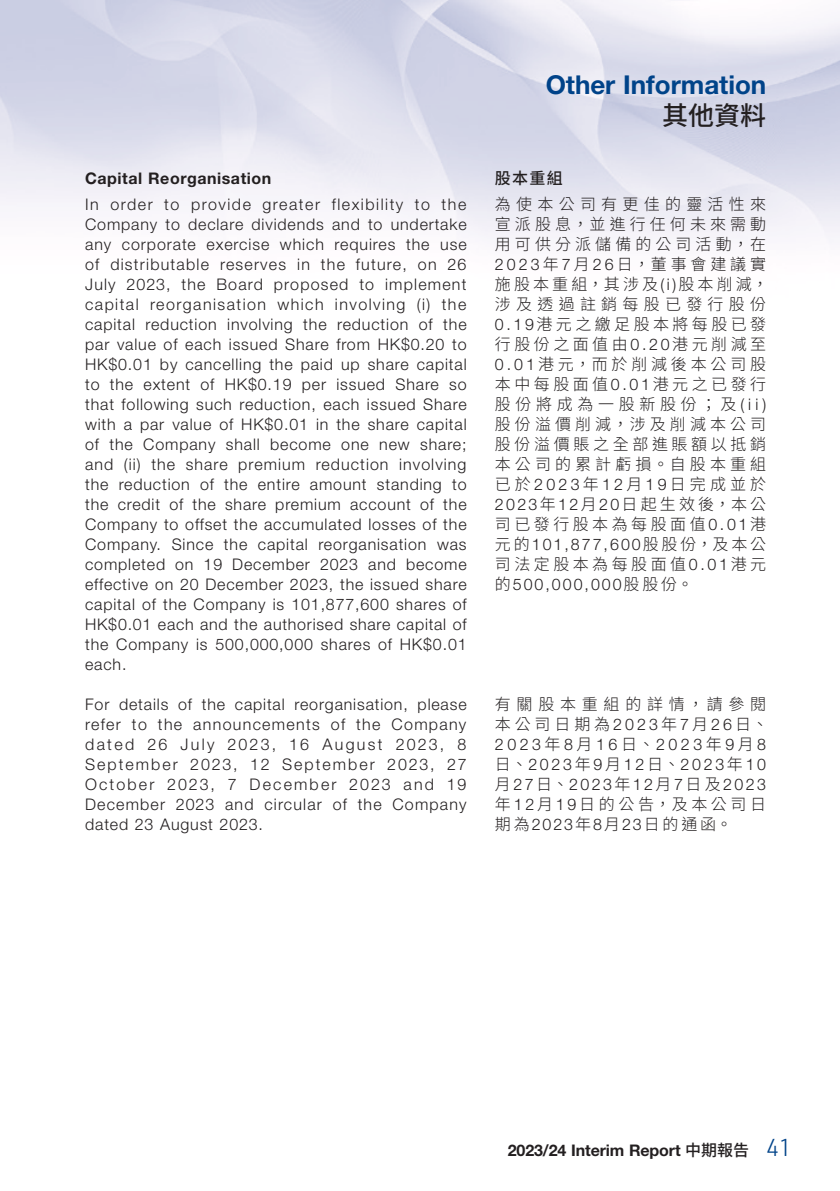
<style>
.page{position:relative;width:840px;height:1191px;background:#fff}
.page>*{position:absolute;margin:0;border:0;box-sizing:border-box;transform-origin:0 0}
.t1{font:700 26px "Helvetica Neue LT Std";color:#004389}
.t2{font:500 26px "Source Han Sans TC";color:#231f20}
.Body_Text{font:300 16px/20px "Helvetica Neue LT Std";letter-spacing:.055em;color:#231f20;text-align:justify}
.C_Body_Text{font:300 16px/20px "Source Han Sans TC";letter-spacing:.24em;color:#231f20}
.Heading_2{font:700 16px "Helvetica Neue LT Std";letter-spacing:-.005em;color:#231f20}
.Heading_2-2{font:700 16px "Helvetica Neue LT Std";letter-spacing:.035em;color:#231f20}
.C_Heading_2{font:500 16px "Source Han Sans TC";color:#231f20}
.s1{font-family:"Helvetica Neue LT Std"}
.s2{font-family:"Source Han Sans TC";font-weight:500}
.s3{font-family:"URWDIN";font-weight:300;font-size:24px;color:#004389}
</style>
<div class="page">
<p class="Heading_2-2" style="left:85px;top:169px;width:187px">Capital Reorganisation</p>
<p class="Body_Text" style="left:85px;top:194px;width:383px">In order to provide greater flexibility to the Company to declare dividends and to undertake any corporate exercise which requires the use of distributable reserves in the future, on 26<br>July 2023, the Board proposed to implement capital reorganisation which involving (i) the capital reduction involving the reduction of the par value of each issued Share from HK$0.20 to HK$0.01 by cancelling the paid up share capital to the extent of HK$0.19 per issued Share so that following such reduction, each issued Share with a par value of HK$0.01 in the share capital of the Company shall become one new share; and (ii) the share premium reduction involving the reduction of the entire amount standing to the credit of the share premium account of the Company to offset the accumulated losses of the Company. Since the capital reorganisation was completed on 19 December 2023 and become effective on 20 December 2023, the issued share capital of the Company is 101,877,600 shares of HK$0.01 each and the authorised share capital of the Company is 500,000,000 shares of HK$0.01 each.</p>
<p class="Body_Text" style="left:85px;top:694px;width:383px">For details of the capital reorganisation, please refer to the announcements of the Company dated 26 July 2023, 16 August 2023, 8<br>September 2023, 12 September 2023, 27<br>October 2023, 7 December 2023 and 19<br>December 2023 and circular of the Company dated 23 August 2023.</p>
<h1 class="t1" style="left:545px;top:68px;width:222px">Other Information</h1>
<h1 class="t2" style="left:662px;top:100px;width:105px">其他資料</h1>
<p class="C_Heading_2" style="left:494px;top:169px;width:69px">股本重組</p>
<p class="C_Body_Text" style="left:494px;top:194px;width:274px">為使本公司有更佳的靈活性來宣派股息，並進行任何未來需動用可供分派儲備的公司活動，在<br><span class="s1">2023</span>年<span class="s1">7</span>月<span class="s1">26</span>日，董事會建議實施股本重組，其涉及<span class="s1">(i)</span>股本削減，涉及透過註銷每股已發行股份<br><span class="s1">0.19</span>港元之繳足股本將每股已發行股份之面值由<span class="s1">0.20</span>港元削減至<br><span class="s1">0.01</span>港元，而於削減後本公司股本中每股面值<span class="s1">0.01</span>港元之已發行股份將成為一股新股份；及<span class="s1">(ii)</span>股份溢價削減，涉及削減本公司股份溢價賬之全部進賬額以抵銷本公司的累計虧損。自股本重組已於<span class="s1">2023</span>年<span class="s1">12</span>月<span class="s1">19</span>日完成並於<br><span class="s1">2023</span>年<span class="s1">12</span>月<span class="s1">20</span>日起生效後，本公司已發行股本為每股面值<span class="s1">0.01</span>港元的<span class="s1">101,877,600</span>股股份，及本公司法定股本為每股面值<span class="s1">0.01</span>港元的<span class="s1">500,000,000</span>股股份。</p>
<p class="C_Body_Text" style="left:494px;top:694px;width:274px">有關股本重組的詳情，請參閱本公司日期為<span class="s1">2023</span>年<span class="s1">7</span>月<span class="s1">26</span>日、<br><span class="s1">2023</span>年<span class="s1">8</span>月<span class="s1">16</span>日、<span class="s1">2023</span>年<span class="s1">9</span>月<span class="s1">8</span>日、<span class="s1">2023</span>年<span class="s1">9</span>月<span class="s1">12</span>日、<span class="s1">2023</span>年<span class="s1">10</span>月<span class="s1">27</span>日、<span class="s1">2023</span>年<span class="s1">12</span>月<span class="s1">7</span>日及<span class="s1">2023</span>年<span class="s1">12</span>月<span class="s1">19</span>日的公告，及本公司日期為<span class="s1">2023</span>年<span class="s1">8</span>月<span class="s1">23</span>日的通函。</p>
<p class="Heading_2" style="left:507px;top:1139px;width:285px">2023/24 Interim Report <span class="s2">中期報告</span> <span class="s3">41</span></p>
</div>
